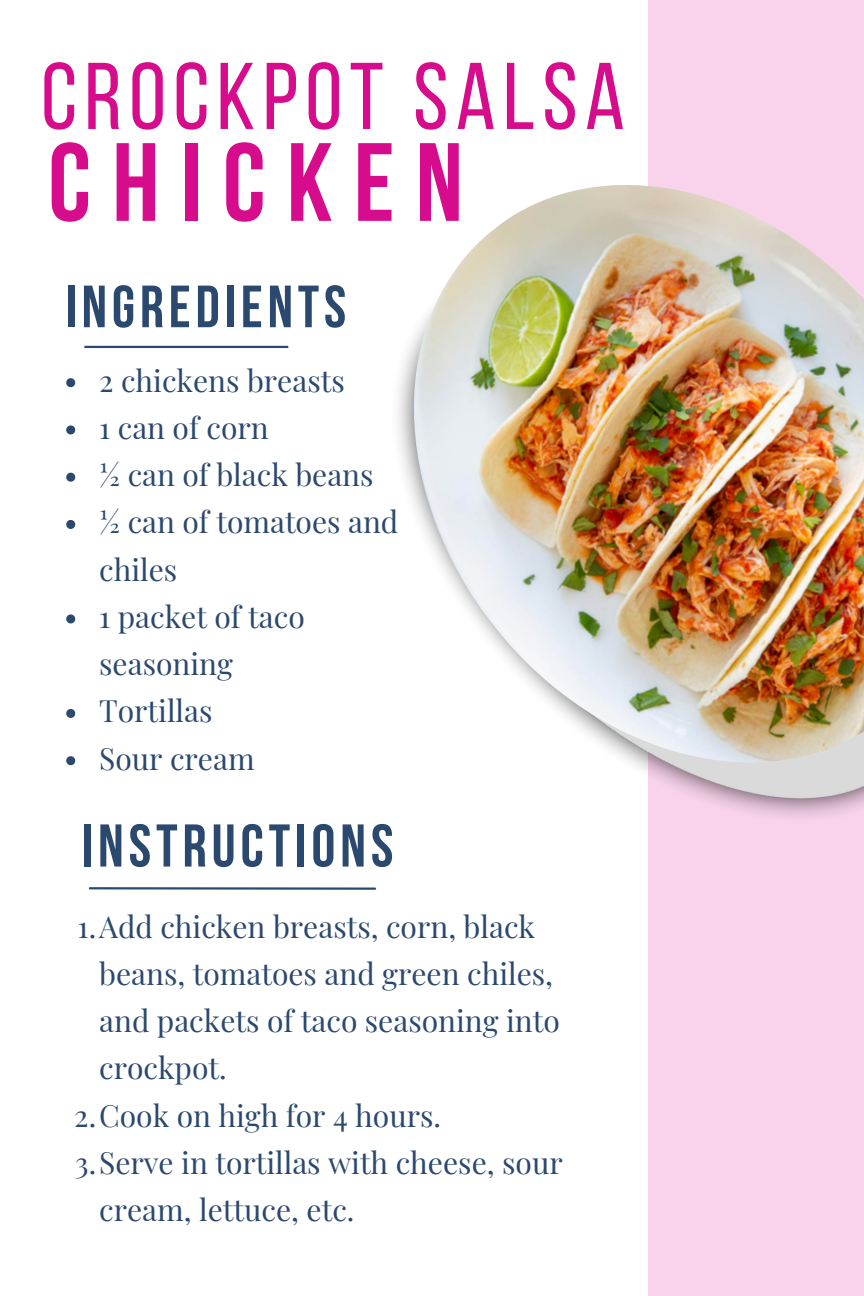
<style>
.page{position:relative;width:864px;height:1296px;background:#fff}
.page>*{position:absolute;margin:0;border:0;box-sizing:border-box;transform-origin:0 0}
.t1{font:700 111px "Bebas Neue";letter-spacing:.19em;color:#d60c8c}
.t2{font:94.5px "Bebas Neue";letter-spacing:.08em;color:#d60c8c}
.t3{font:700 60.3px "Bebas Neue";letter-spacing:.08em;color:#2b496f}
.t4{font:700 59.4px "Bebas Neue";letter-spacing:.08em;color:#2b496f}
.t5{font:30px/47.4px "Playfair Display";color:#2b496f}
</style>
<div class="page">
<div style="left:648px;top:0;width:216px;height:1296px;background:#f8d3eb"></div>
<hr style="left:90px;top:887px;width:285px;height:3px;background:#2b496f">
<hr style="left:85px;top:346px;width:202px;height:2px;background:#2b496f">
<img style="left:274px;top:137px;width:590px;height:802px">
<img style="left:387px;top:144px;width:477px;height:659px">
<svg style="left:66px;top:378px;width:9px;height:9px"></svg>
<svg style="left:66px;top:425px;width:9px;height:9px"></svg>
<svg style="left:66px;top:473px;width:9px;height:9px"></svg>
<svg style="left:66px;top:520px;width:9px;height:9px"></svg>
<svg style="left:66px;top:614px;width:9px;height:9px"></svg>
<svg style="left:66px;top:709px;width:9px;height:9px"></svg>
<svg style="left:66px;top:756px;width:9px;height:9px"></svg>
<p class="t2" style="left:41px;top:58px;width:585px">CROCKPOT SALSA</p>
<p class="t1" style="left:48px;top:138px;width:416px">CHICKEN</p>
<p class="t4" style="left:65px;top:283px;width:282px">INGREDIENTS</p>
<p class="t5" style="left:99px;top:356px;width:247px">2 chickens breasts</p>
<p class="t5" style="left:99px;top:403px;width:171px">1 can of corn</p>
<p class="t5" style="left:99px;top:450px;width:276px">½ can of black beans</p>
<p class="t5" style="left:99px;top:497px;width:301px">½ can of tomatoes and chiles</p>
<p class="t5" style="left:99px;top:592px;width:207px">1 packet of taco seasoning</p>
<p class="t5" style="left:99px;top:686px;width:115px">Tortillas</p>
<p class="t5" style="left:99px;top:734px;width:157px">Sour cream</p>
<p class="t3" style="left:82px;top:821px;width:313px">INSTRUCTIONS</p>
<p class="t5" style="left:99px;top:901px;width:462px;text-indent:-22px">1.Add chicken breasts, corn, black beans, tomatoes and green chiles, and packets of taco seasoning into crockpot.</p>
<p class="t5" style="left:74px;top:1090px;width:368px">2.Cook on high for 4 hours.</p>
<p class="t5" style="left:99px;top:1138px;width:465px;text-indent:-24px">3.Serve in tortillas with cheese, sour cream, lettuce, etc.</p>
</div>
